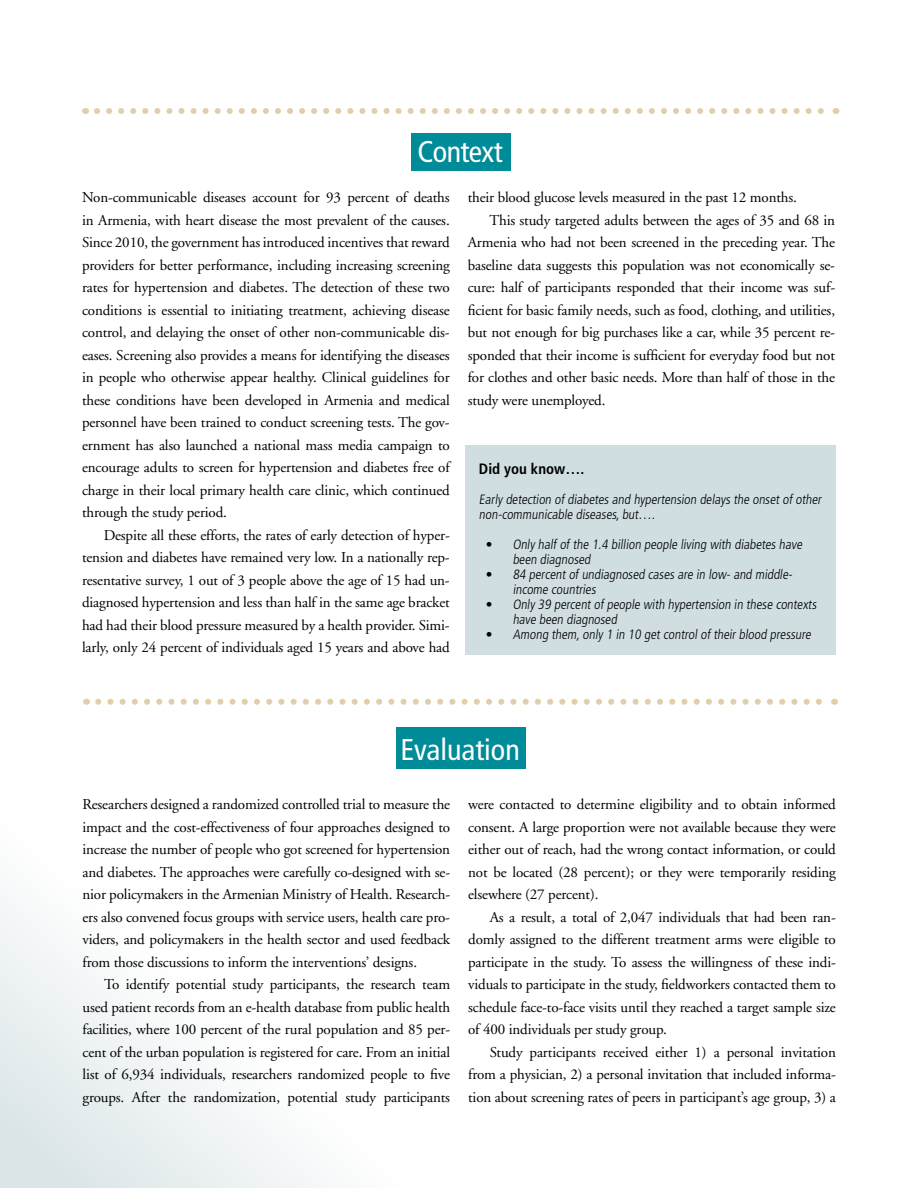
<style>
.page{position:relative;width:918px;height:1188px;background:#fff}
.page>*{position:absolute;margin:0;border:0;box-sizing:border-box;transform-origin:0 0}
.t1{font:condensed 30px "Frutiger";color:#fff}
.t2{font:condensed 30px "Frutiger";letter-spacing:-.02em;color:#fff}
.t3{font:15px/22.5px "Adobe Garamond";letter-spacing:-.01em;color:#000;text-align:justify}
.t4{font:700 condensed 15px "Frutiger";color:#000}
.t5{font:300 condensed 13.5px/15px "Frutiger";color:#000}
</style>
<div class="page">
<svg style="left:0;top:901px;width:318px;height:287px"></svg>
<svg style="left:98px;top:699px;width:724px;height:6px"></svg>
<div style="left:396px;top:727px;width:130px;height:42px;background:#008b98"></div>
<div style="left:412px;top:133px;width:99px;height:37px;background:#008b98"></div>
<svg style="left:97px;top:108px;width:727px;height:6px"></svg>
<div style="left:465px;top:446px;width:371px;height:209px;background:#d0dee2"></div>
<h1 class="t2" style="left:417px;top:134px;width:87px">Context</h1>
<p class="t3" style="left:82px;top:187px;width:369px">Non-communicable diseases account for 93 percent of deaths in Armenia, with heart disease the most prevalent of the causes.<br>Since 2010, the government has introduced incentives that reward providers for better performance, including increasing screening rates for hypertension and diabetes. The detection of these two conditions is essential to initiating treatment, achieving disease control, and delaying the onset of other non-communicable dis&shy;eases. Screening also provides a means for identifying the diseases in people who otherwise appear healthy. Clinical guidelines for these conditions have been developed in Armenia and medical personnel have been trained to conduct screening tests. The gov&shy;ernment has also launched a national mass media campaign to encourage adults to screen for hypertension and diabetes free of charge in their local primary health care clinic, which continued through the study period.</p>
<p class="t3" style="left:82px;top:524px;width:369px;text-indent:22px">Despite all these efforts, the rates of early detection of hyper&shy;tension and diabetes have remained very low. In a nationally rep&shy;resentative survey, 1 out of 3 people above the age of 15 had un&shy;diagnosed hypertension and less than half in the same age bracket had had their blood pressure measured by a health provider. Simi&shy;larly, only 24 percent of individuals aged 15 years and above had</p>
<p class="t3" style="left:468px;top:187px;width:331px">their blood glucose levels measured in the past 12 months.</p>
<p class="t3" style="left:489px;top:209px;width:347px">This study targeted adults between the ages of 35 and 68 in</p>
<p class="t3" style="left:468px;top:232px;width:369px">Armenia who had not been screened in the preceding year. The</p>
<p class="t3" style="left:468px;top:254px;width:369px">baseline data suggests this population was not economically se-</p>
<p class="t3" style="left:468px;top:277px;width:369px">cure: half of participants responded that their income was suf-</p>
<p class="t3" style="left:468px;top:299px;width:369px">ficient for basic family needs, such as food, clothing, and utilities,</p>
<p class="t3" style="left:468px;top:322px;width:369px">but not enough for big purchases like a car, while 35 percent re-</p>
<p class="t3" style="left:468px;top:344px;width:369px">sponded that their income is sufficient for everyday food but not</p>
<p class="t3" style="left:468px;top:367px;width:369px">for clothes and other basic needs. More than half of those in the</p>
<p class="t3" style="left:468px;top:389px;width:139px">study were unemployed.</p>
<p class="t4" style="left:479px;top:459px;width:107px">Did you know….</p>
<p class="t5" style="left:479px;top:492px;width:346px">Early detection of diabetes and hypertension delays the onset of other non-communicable diseases,but….</p>
<p class="t5" style="left:513px;top:537px;width:293px;text-indent:-27px">• Only half of the 1.4 billion people living with diabetes have been diagnosed</p>
<p class="t5" style="left:513px;top:567px;width:283px;text-indent:-27px">• 84 percent of undiagnosed cases are in low- and middle&shy;income countries</p>
<p class="t5" style="left:513px;top:597px;width:307px;text-indent:-27px">• Only 39 percent of people with hypertension in these contexts have been diagnosed</p>
<p class="t5" style="left:486px;top:627px;width:329px">• Among them,only 1 in 10 get control of their blood pressure</p>
<h1 class="t1" style="left:400px;top:732px;width:121px">Evaluation</h1>
<p class="t3" style="left:82px;top:793px;width:369px">Researchers designed a randomized controlled trial to measure the impact and the cost-effectiveness of four approaches designed to increase the number of people who got screened for hypertension and diabetes. The approaches were carefully co-designed with se&shy;nior policymakers in the Armenian Ministry of Health. Research&shy;ers also convened focus groups with service users, health care pro&shy;viders, and policymakers in the health sector and used feedback from those discussions to inform the interventions’ designs.</p>
<p class="t3" style="left:82px;top:973px;width:369px;text-indent:22px">To identify potential study participants, the research team used patient records from an e-health database from public health facilities, where 100 percent of the rural population and 85 per&shy;cent of the urban population is registered for care. From an initial list of 6,934 individuals, researchers randomized people to five groups. After the randomization, potential study participants</p>
<p class="t3" style="left:468px;top:793px;width:369px">were contacted to determine eligibility and to obtain informed consent. A large proportion were not available because they were either out of reach, had the wrong contact information, or could not be located (28 percent); or they were temporarily residing elsewhere (27 percent).</p>
<p class="t3" style="left:468px;top:906px;width:369px;text-indent:22px">As a result, a total of 2,047 individuals that had been ran&shy;domly assigned to the different treatment arms were eligible to participate in the study. To assess the willingness of these indi&shy;viduals to participate in the study, fieldworkers contacted them to schedule face-to-face visits until they reached a target sample size of 400 individuals per study group.</p>
<p class="t3" style="left:468px;top:1041px;width:369px;text-indent:22px">Study participants received either 1) a personal invitation from a physician, 2) a personal invitation that included informa&shy;tion about screening rates of peers in participant’s age group, 3) a</p>
</div>
